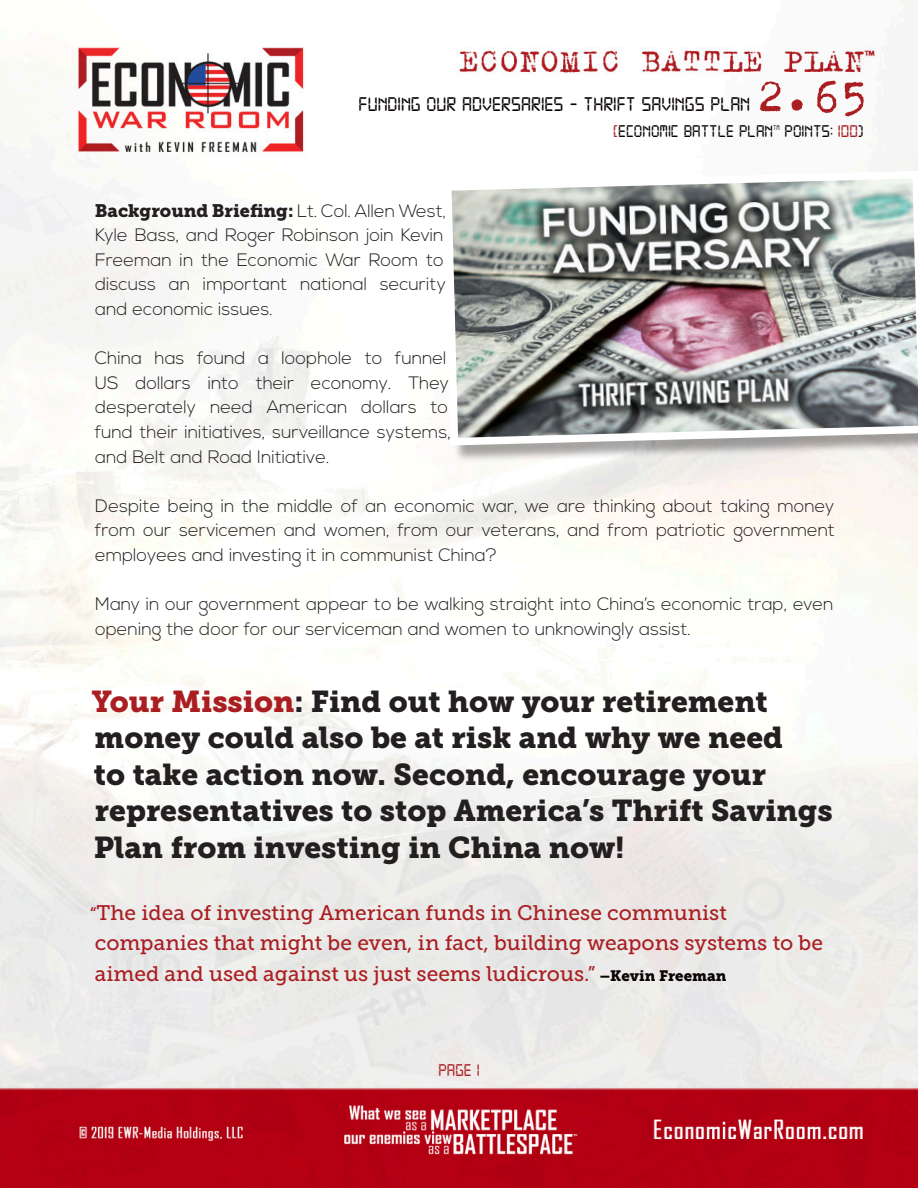
<style>
.page{position:relative;width:918px;height:1188px;background:#fff}
.page>*{position:absolute;margin:0;border:0;box-sizing:border-box;transform-origin:0 0}
.t1{font:51px "Trixie";color:#aa1e21}
.t2{font:30px/36.6px "Museo Slab 900";color:#231f20}
.t3{font:21px/30.6px "Museo Slab 500";color:#aa1e21}
.t4{font:21px "Digital 7";color:#080302}
.t5{font:300 18px/24.6px "Nexa";color:#231f20}
.t6{font:18px "Digital 7";color:#080302}
.t7{font:18px "Digital 7";color:#aa1e21}
.t8{font:7.05px "Digital 7";color:#080302}
.s1{color:#aa1e21}
.s2{font-family:"Museo Slab 900";font-weight:400}
.s3{font-size:18px}
.s4{font-family:"Museo Slab 900";font-size:15px;color:#080302}
</style>
<div class="page">
<img style="left:0;top:29px;width:918px;height:1159px">
<div style="left:447px;top:174px;width:471px;height:289px;background:#231f20;opacity:.4"></div>
<img style="left:440px;top:167px;width:478px;height:282px">
<h1 class="t1" style="left:756px;top:62px;width:114px">2.65</h1>
<p class="t6" style="left:613px;top:123px;width:161px"><span class="s1">[</span>ECONOMIC BATTLE PLAN</p>
<p class="t8" style="left:773px;top:124px;width:8px">TM</p>
<p class="t6" style="left:785px;top:123px;width:81px">POINTS: <span class="s1">100</span>)</p>
<p class="t4" style="left:359px;top:95px;width:393px">FUNDING OUR ADVERSARIES - THRIFT SAVINGS PLAN</p>
<p class="t5" style="left:95px;top:199px;width:353px"><span class="s2">Background Briefing:</span> Lt. Col. Allen West, Kyle Bass, and Roger Robinson join Kevin Freeman in the Economic War Room to discuss an important national security and economic issues.</p>
<p class="t5" style="left:95px;top:346px;width:358px">China has found a loophole to funnel US dollars into their economy. They desperately need American dollars to fund their initiatives, surveillance systems, and Belt and Road Initiative.</p>
<p class="t5" style="left:95px;top:494px;width:742px;text-align:justify">Despite being in the middle of an economic war, we are thinking about taking money from our servicemen and women, from our veterans, and from patriotic government employees and investing it in communist China?</p>
<p class="t5" style="left:95px;top:592px;width:740px">Many in our government appear to be walking straight into China’s economic trap, even opening the door for our serviceman and women to unknowingly assist.</p>
<p class="t2" style="left:92px;top:683px;width:743px"><span class="s1">Your Mission</span>: Find out how your retirement money could also be at risk and why we need<br>to take action now. Second, encourage your representatives to stop America’s Thrift Savings Plan from investing in China now!</p>
<p class="t3" style="left:90px;top:897px;width:735px"><span class="s3">“</span>The idea of investing American funds in Chinese communist companies that might be even, in fact, building weapons systems to be aimed and used against us just seems ludicrous.” <span class="s4">–Kevin Freeman</span></p>
<p class="t7" style="left:438px;top:1062px;width:43px">PAGE 1</p>
</div>
